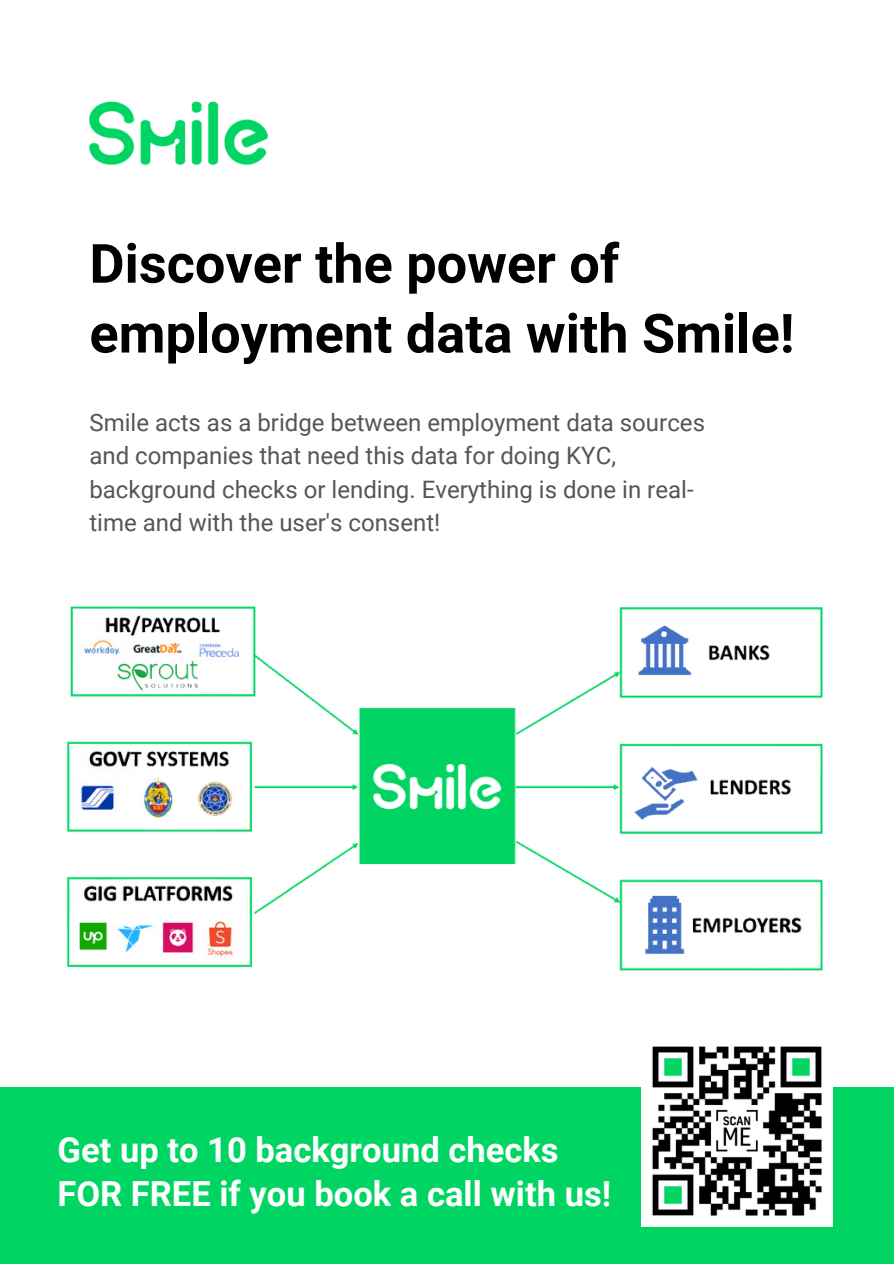
<style>
.page{position:relative;width:894px;height:1264px;background:#fff}
.page>*{position:absolute;margin:0;border:0;box-sizing:border-box;transform-origin:0 0}
.t1{font:700 54px/69.8px "Roboto";color:#000}
.t2{font:700 34.5px/44px "Roboto";color:#fff}
.t3{font:24px/33.5px "Roboto";color:#555}
</style>
<div class="page">
<img style="left:89px;top:89px;width:178px;height:76px">
<div style="left:0;top:1087px;width:893px;height:176px;background:#00d563"></div>
<img style="left:641px;top:1046px;width:191px;height:179px">
<img style="left:66px;top:606px;width:757px;height:365px">
<h1 class="t1" style="left:89px;top:229px;width:706px">Discover the power of employment data with Smile!</h1>
<p class="t3" style="left:89px;top:406px;width:617px">Smile acts as a bridge between employment data sources and companies that need this data for doing KYC, background checks or lending. Everything is done in real&shy;time and with the user's consent!</p>
<h2 class="t2" style="left:58px;top:1127px;width:555px">Get up to 10 background checks<br>FOR FREE if you book a call with us!</h2>
</div>
